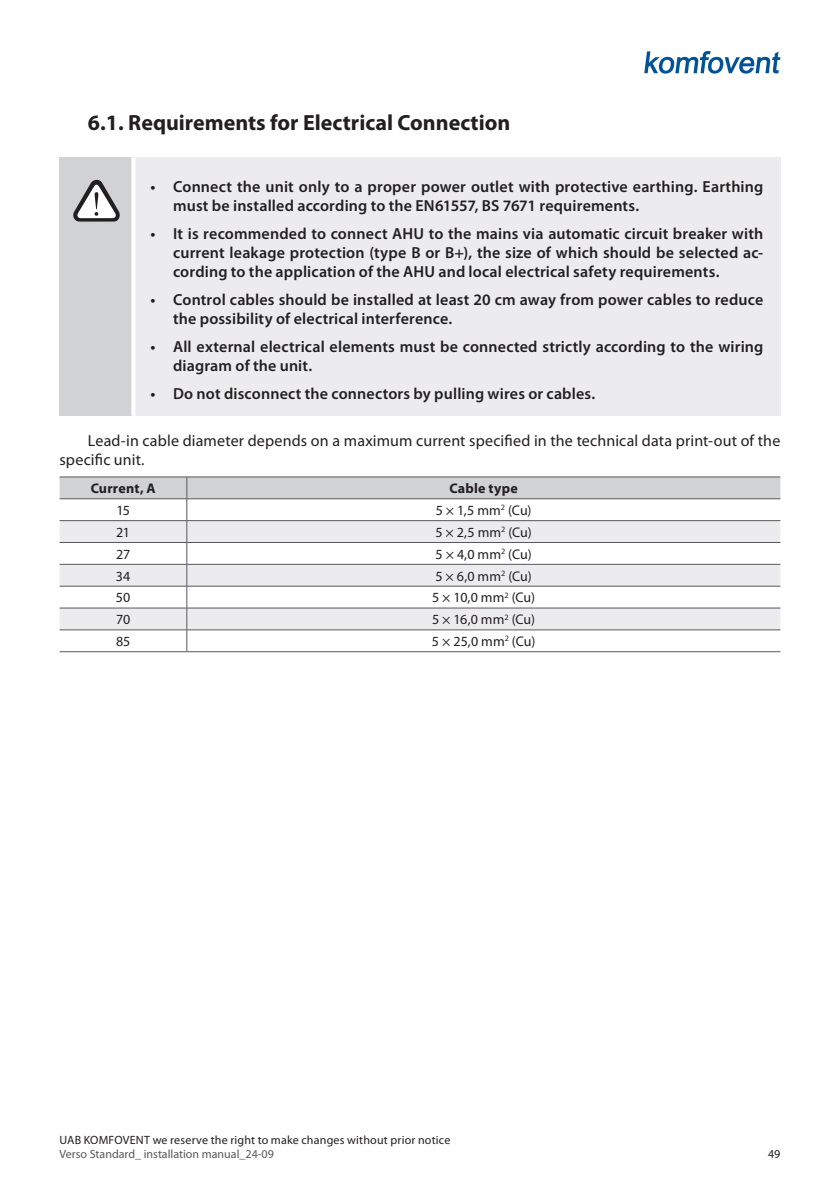
<style>
.page{position:relative;width:840px;height:1191px;background:#fff}
.page>*{position:absolute;margin:0;border:0;box-sizing:border-box;transform-origin:0 0}
.t1{font:700 22px "Myriad Pro";color:#231f20}
.t2{font:600 16px/19.2px "Myriad Pro";letter-spacing:.01em;color:#231f20}
.t3{font:16px/19.2px "Myriad Pro";letter-spacing:.005em;color:#231f20}
.t4{font:14px "Myriad Pro";letter-spacing:-.005em;color:#231f20}
.t5{font:700 14px "Myriad Pro";letter-spacing:.015em;color:#231f20}
.t6{font:12px "Myriad Pro";letter-spacing:.015em;color:#231f20}
.t7{font:12px "Myriad Pro";color:#57585a}
</style>
<div class="page">
<svg style="left:644px;top:51px;width:136px;height:23px"></svg>
<div style="left:60px;top:157px;width:73px;height:259px;background:#d1d2d4"></div>
<div style="left:133px;top:157px;width:647px;height:259px;background:#ececee"></div>
<svg style="left:131px;top:157px;width:4px;height:259px"></svg>
<svg style="left:73px;top:179px;width:47px;height:42px"></svg>
<hr style="left:60px;top:476px;width:127px;height:1px;background:#57585a">
<hr style="left:187px;top:476px;width:593px;height:1px;background:#57585a">
<hr style="left:60px;top:651px;width:127px;height:1px;background:#57585a">
<svg style="left:60px;top:477px;width:720px;height:174px"></svg>
<hr style="left:187px;top:651px;width:593px;height:1px;background:#57585a">
<h1 class="t1" style="left:88px;top:108px;width:423px">6.1. Requirements for Electrical Connection</h1>
<p class="t2" style="left:173px;top:176px;width:591px;text-indent:-23px">• Connect the unit only to a proper power outlet with protective earthing. Earthing must be installed according to the EN61557, BS 7671 requirements.</p>
<p class="t2" style="left:173px;top:223px;width:591px;text-align:justify;text-indent:-23px">• It is recommended to connect AHU to the mains via automatic circuit breaker with current leakage protection (type B or B+), the size of which should be selected ac&shy;cording to the application of the AHU and local electrical safety requirements.</p>
<p class="t2" style="left:173px;top:289px;width:591px;text-indent:-23px">• Control cables should be installed at least 20 cm away from power cables to reduce the possibility of electrical interference.</p>
<p class="t2" style="left:173px;top:336px;width:591px;text-indent:-23px">• All external electrical elements must be connected strictly according to the wiring diagram of the unit.</p>
<p class="t2" style="left:150px;top:383px;width:446px">• Do not disconnect the connectors by pulling wires or cables.</p>
<p class="t3" style="left:60px;top:431px;width:722px;text-indent:28px">Lead-in cable diameter depends on a maximum current specified in the technical data print-out of the specific unit.</p>
<p class="t5" style="left:91px;top:479px;width:67px">Current, A</p>
<p class="t5" style="left:449px;top:479px;width:70px">Cable type</p>
<p class="t4" style="left:116px;top:501px;width:15px">15</p>
<p class="t4" style="left:435px;top:501px;width:97px">5 × 1,5 mm<sup>2</sup> (Cu)</p>
<p class="t4" style="left:116px;top:523px;width:15px">21</p>
<p class="t4" style="left:435px;top:523px;width:98px">5 × 2,5 mm<sup>2</sup> (Cu)</p>
<p class="t4" style="left:116px;top:545px;width:16px">27</p>
<p class="t4" style="left:435px;top:545px;width:98px">5 × 4,0 mm<sup>2</sup> (Cu)</p>
<p class="t4" style="left:116px;top:567px;width:16px">34</p>
<p class="t4" style="left:435px;top:567px;width:98px">5 × 6,0 mm<sup>2</sup> (Cu)</p>
<p class="t4" style="left:116px;top:589px;width:16px">50</p>
<p class="t4" style="left:432px;top:589px;width:104px">5 × 10,0 mm<sup>2</sup> (Cu)</p>
<p class="t4" style="left:116px;top:611px;width:16px">70</p>
<p class="t4" style="left:432px;top:611px;width:104px">5 × 16,0 mm<sup>2</sup> (Cu)</p>
<p class="t4" style="left:116px;top:632px;width:16px">85</p>
<p class="t4" style="left:431px;top:632px;width:105px">5 × 25,0 mm<sup>2</sup> (Cu)</p>
<p class="t6" style="left:60px;top:1132px;width:392px">UAB KOMFOVENT we reserve the right to make changes without prior notice</p>
<p class="t7" style="left:60px;top:1146px;width:216px">Verso Standard_ installation manual_24-09</p>
<p class="t6" style="left:767px;top:1146px;width:14px">49</p>
</div>
